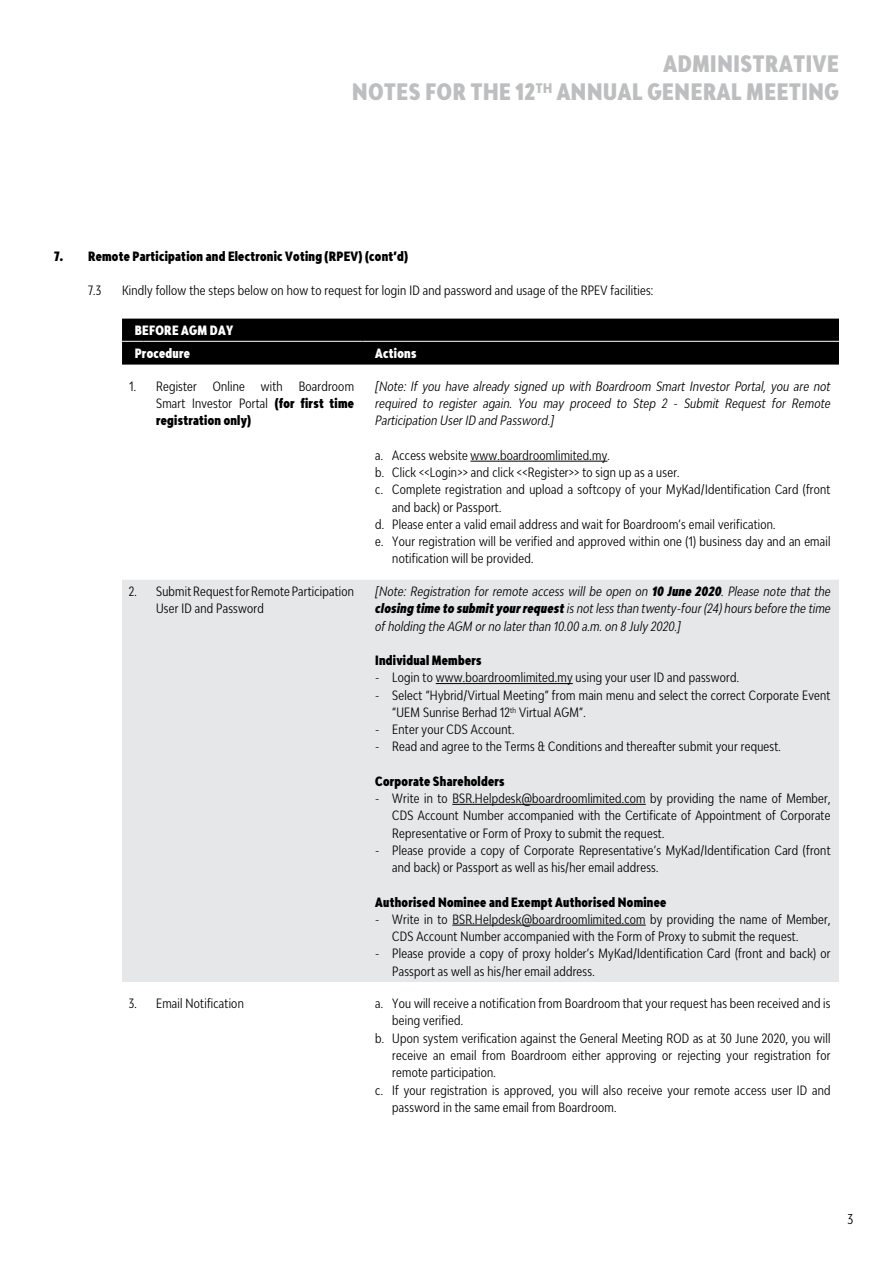
<style>
.page{position:relative;width:893px;height:1263px;background:#fff}
.page>*{position:absolute;margin:0;border:0;box-sizing:border-box;transform-origin:0 0}
.t1{font:900 ultra-condensed 22.5px/28.5px "Bw Modelica";letter-spacing:.03em;color:#bcbec0;text-align:right}
.t2{font:ultra-condensed 13.5px "Bw Modelica";color:#000}
.t3{font:ultra-condensed 12.75px/17.2px "Bw Modelica";letter-spacing:.02em;color:#000}
.t4{font:italic ultra-condensed 12.75px/17.2px "Bw Modelica";letter-spacing:.02em;color:#000;text-align:justify}
.t5{font:900 ultra-condensed 12.75px/17.2px "Bw Modelica";letter-spacing:.02em;color:#000;text-align:justify}
.t6{font:900 ultra-condensed 12.75px/22.6px "Bw Modelica";letter-spacing:.02em;color:#fff}
.s1{font-weight:400}
.s2{font-weight:900}
</style>
<div class="page">
<div style="left:122px;top:580px;width:717px;height:402px;background:#e6e7e8"></div>
<div style="left:122px;top:319px;width:717px;height:46px;background:#000"></div>
<hr style="left:143px;top:341px;width:219px;height:1px;background:#fff">
<hr style="left:362px;top:341px;width:477px;height:1px;background:#fff">
<hr style="left:470px;top:461px;width:137px;height:1px;background:#000">
<hr style="left:436px;top:683px;width:137px;height:1px;background:#000">
<hr style="left:452px;top:804px;width:194px;height:1px;background:#000">
<hr style="left:452px;top:925px;width:194px;height:1px;background:#000">
<h1 class="t1" style="left:352px;top:48px;width:488px">ADMINISTRATIVE<br>NOTES FOR THE 12<sup>TH</sup> ANNUAL GENERAL MEETING</h1>
<p class="t5" style="left:54px;top:247px;width:356px">7. Remote Participation and Electronic Voting (RPEV) (cont’d)</p>
<p class="t3" style="left:88px;top:282px;width:15px">7.3</p>
<p class="t3" style="left:122px;top:282px;width:533px">Kindly follow the steps below on how to request for login ID and password and usage of the RPEV facilities:</p>
<p class="t6" style="left:135px;top:319px;width:100px">BEFORE AGM DAY<br>Procedure</p>
<p class="t6" style="left:375px;top:341px;width:43px">Actions</p>
<p class="t5" style="left:156px;top:377px;width:199px;text-indent:143px"><span class="s1">Boardroom Smart Investor Portal</span> (for first time registration only)</p>
<p class="t4" style="left:375px;top:377px;width:457px">[Note: If you have already signed up with Boardroom Smart Investor Portal, you are not required to register again. You may proceed to Step 2 - Submit Request for Remote Participation User ID and Password.]</p>
<p class="t3" style="left:375px;top:446px;width:236px">a. Access website www.boardroomlimited.my.</p>
<p class="t3" style="left:375px;top:463px;width:306px">b. Click &lt;&lt;Login&gt;&gt; and click &lt;&lt;Register&gt;&gt; to sign up as a user.</p>
<p class="t3" style="left:375px;top:481px;width:457px">c. Complete registration and upload a softcopy of your MyKad/Identification Card (front</p>
<p class="t3" style="left:392px;top:498px;width:111px">and back) or Passport.</p>
<p class="t3" style="left:375px;top:515px;width:402px">d. Please enter a valid email address and wait for Boardroom’s email verification.</p>
<p class="t3" style="left:375px;top:532px;width:457px">e. Your registration will be verified and approved within one (1) business day and an email</p>
<p class="t3" style="left:392px;top:550px;width:143px">notification will be provided.</p>
<p class="t3" style="left:156px;top:582px;width:199px;text-indent:-27px">2. Submit Request for Remote Participation<br>User ID and Password</p>
<p class="t4" style="left:375px;top:582px;width:457px">[Note: Registration for remote access will be open on <span class="s2">10 June 2020</span>. Please note that the <span class="s2">closing time to submit your request</span> is not less than twenty-four (24) hours before the time of holding the AGM or no later than 10.00 a.m. on 8 July 2020.]</p>
<p class="t5" style="left:375px;top:651px;width:108px">Individual Members</p>
<p class="t3" style="left:375px;top:669px;width:365px">- Login to www.boardroomlimited.my using your user ID and password.</p>
<p class="t3" style="left:392px;top:686px;width:440px;text-indent:-17px">- Select “Hybrid/Virtual Meeting” from main menu and select the correct Corporate Event “UEM Sunrise Berhad 12<sup>th</sup> Virtual AGM”.</p>
<p class="t3" style="left:375px;top:720px;width:141px">- Enter your CDS Account.</p>
<p class="t3" style="left:375px;top:738px;width:407px">- Read and agree to the Terms &amp; Conditions and thereafter submit your request.</p>
<p class="t5" style="left:375px;top:772px;width:131px">Corporate Shareholders</p>
<p class="t3" style="left:392px;top:789px;width:440px;text-align:justify;text-indent:-17px">- Write in to BSR.Helpdesk@boardroomlimited.com by providing the name of Member, CDS Account Number accompanied with the Certificate of Appointment of Corporate Representative or Form of Proxy to submit the request.</p>
<p class="t3" style="left:392px;top:841px;width:440px;text-indent:-17px">- Please provide a copy of Corporate Representative’s MyKad/Identification Card (front and back) or Passport as well as his/her email address.</p>
<p class="t5" style="left:375px;top:893px;width:293px">Authorised Nominee and Exempt Authorised Nominee</p>
<p class="t3" style="left:392px;top:910px;width:440px;text-indent:-17px">- Write in to BSR.Helpdesk@boardroomlimited.com by providing the name of Member,<br>CDS Account Number accompanied with the Form of Proxy to submit the request.</p>
<p class="t3" style="left:392px;top:945px;width:440px;text-indent:-17px">- Please provide a copy of proxy holder’s MyKad/Identification Card (front and back) or<br>Passport as well as his/her email address.</p>
<p class="t3" style="left:129px;top:994px;width:117px">3. Email Notification</p>
<p class="t3" style="left:375px;top:994px;width:457px">a. You will receive a notification from Boardroom that your request has been received and is</p>
<p class="t3" style="left:392px;top:1012px;width:72px">being verified.</p>
<p class="t3" style="left:375px;top:1029px;width:457px">b. Upon system verification against the General Meeting ROD as at 30 June 2020, you will</p>
<p class="t3" style="left:392px;top:1046px;width:440px">receive an email from Boardroom either approving or rejecting your registration for</p>
<p class="t3" style="left:392px;top:1063px;width:105px">remote participation.</p>
<p class="t3" style="left:375px;top:1081px;width:457px">c. If your registration is approved, you will also receive your remote access user ID and</p>
<p class="t3" style="left:392px;top:1098px;width:226px">password in the same email from Boardroom.</p>
<p class="t3" style="left:129px;top:377px;width:69px">1. Register</p>
<p class="t3" style="left:213px;top:377px;width:34px">Online</p>
<p class="t3" style="left:261px;top:377px;width:23px">with</p>
<p class="t2" style="left:848px;top:1210px;width:7px">3</p>
</div>
